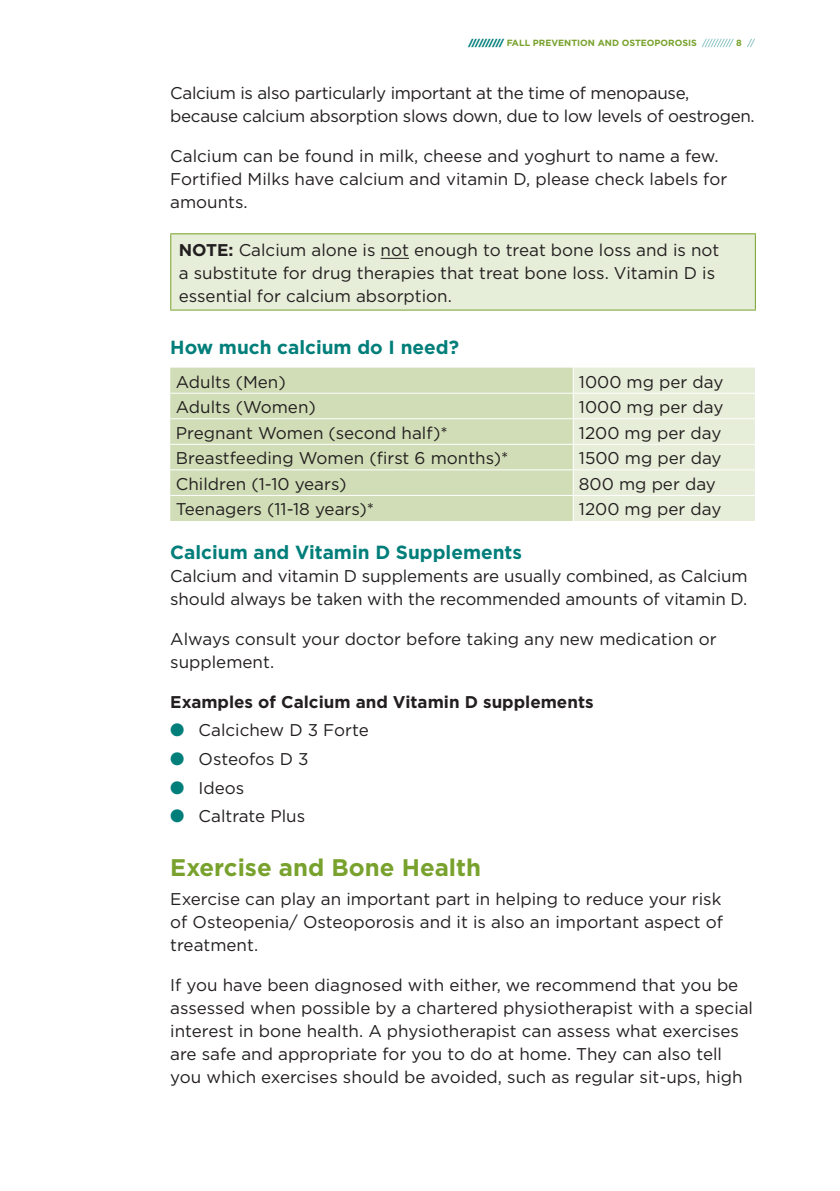
<style>
.page{position:relative;width:840px;height:1191px;background:#fff}
.page>*{position:absolute;margin:0;border:0;box-sizing:border-box;transform-origin:0 0}
.t1{font:700 24px "Gotham";color:#78a22d}
.t2{font:700 19px "Gotham";color:#007e7a}
.t3{font:17px/23px "Gotham";color:#231f20}
.t4{font:17px/23px "Gotham";letter-spacing:-.02em;color:#231f20}
.t5{font:700 17px "Gotham";color:#231f20}
.t6{font:700 9px "Gotham";color:#78a22d}
.t7{font:300 9px "Gotham";color:#007e7a}
.s1{font-weight:900;color:#007e7a}
.s2{font-weight:700;color:#78a22d}
.s3{font-weight:700}
.s4{color:#007e7a}
</style>
<div class="page">
<div style="left:171px;top:234px;width:584px;height:76px;background:#e6edd8"></div>
<hr style="left:170px;top:233px;width:585px;height:1px;background:#78a22d">
<hr style="left:170px;top:234px;width:1px;height:75px;background:#78a22d">
<hr style="left:754px;top:234px;width:1px;height:75px;background:#78a22d">
<hr style="left:170px;top:309px;width:585px;height:1px;background:#78a22d">
<svg style="left:380px;top:258px;width:29px;height:1px"></svg>
<div style="left:170px;top:367px;width:402px;height:154px;background:#d0ddb6"></div>
<hr style="left:170px;top:393px;width:403px;height:1px;background:#fff">
<hr style="left:170px;top:418px;width:403px;height:1px;background:#fff">
<hr style="left:170px;top:444px;width:403px;height:1px;background:#fff">
<hr style="left:170px;top:469px;width:403px;height:1px;background:#fff">
<hr style="left:170px;top:495px;width:403px;height:1px;background:#fff">
<svg style="left:572px;top:367px;width:182px;height:154px;background:#e6edd8"></svg>
<p class="t6" style="left:468px;top:38px;width:187px"><span class="s1">//////////</span> Fall Preventio n and Osteopo</p>
<p class="t7" style="left:667px;top:38px;width:88px"><span class="s2">r o s i s</span> ////////// <span class="s2">8</span> //</p>
<p class="t4" style="left:170px;top:81px;width:585px">Calcium is also particularly important at the time of menopause, because calcium absorption slows down, due to low levels of oestrogen.</p>
<p class="t3" style="left:170px;top:144px;width:558px">Calcium can be found in milk, cheese and yoghurt to name a few.<br>Fortified Milks have calcium and vitamin D, please check labels for amounts.</p>
<p class="t3" style="left:179px;top:238px;width:542px"><span class="s3">NOTE:</span> Calcium alone is not enough to treat bone loss and is not a substitute for drug therapies that treat bone loss. Vitamin D is essential for calcium absorption.</p>
<p class="t2" style="left:170px;top:336px;width:290px">How much calcium do I need?</p>
<p class="t3" style="left:176px;top:370px;width:111px">Adults (Men)</p>
<p class="t3" style="left:578px;top:370px;width:146px">1000 mg per day</p>
<p class="t3" style="left:176px;top:395px;width:141px">Adults (Women)</p>
<p class="t3" style="left:578px;top:395px;width:146px">1000 mg per day</p>
<p class="t3" style="left:176px;top:421px;width:273px">Pregnant Women (second half)*</p>
<p class="t3" style="left:578px;top:421px;width:144px">1200 mg per day</p>
<p class="t3" style="left:176px;top:446px;width:334px">Breastfeeding Women (first 6 months)*</p>
<p class="t3" style="left:578px;top:446px;width:144px">1500 mg per day</p>
<p class="t3" style="left:176px;top:472px;width:172px">Children (1-10 years)</p>
<p class="t3" style="left:578px;top:472px;width:138px">800 mg per day</p>
<p class="t3" style="left:176px;top:497px;width:200px">Teenagers (11-18 years)*</p>
<p class="t3" style="left:578px;top:497px;width:144px">1200 mg per day</p>
<p class="t2" style="left:170px;top:541px;width:353px">Calcium and Vitamin D Supplements</p>
<p class="t3" style="left:170px;top:564px;width:578px">Calcium and vitamin D supplements are usually combined, as Calcium should always be taken with the recommended amounts of vitamin D.</p>
<p class="t3" style="left:170px;top:627px;width:547px">Always consult your doctor before taking any new medication or supplement.</p>
<p class="t5" style="left:170px;top:692px;width:424px">Examples of Calcium and Vitamin D supplements</p>
<p class="t3" style="left:170px;top:718px;width:200px"><span class="s4">●</span> Calcichew D 3 Forte</p>
<p class="t3" style="left:170px;top:747px;width:140px"><span class="s4">●</span> Osteofos D 3</p>
<p class="t3" style="left:170px;top:776px;width:76px"><span class="s4">●</span> Ideos</p>
<p class="t3" style="left:170px;top:804px;width:136px"><span class="s4">●</span> Caltrate Plus</p>
<h1 class="t1" style="left:170px;top:853px;width:312px">Exercise and Bone Health</h1>
<p class="t3" style="left:170px;top:887px;width:554px;text-align:justify">Exercise can play an important part in helping to reduce your risk of Osteopenia/ Osteoporosis and it is also an important aspect of treatment.</p>
<p class="t3" style="left:170px;top:973px;width:584px">If you have been diagnosed with either, we recommend that you be assessed when possible by a chartered physiotherapist with a special interest in bone health. A physiotherapist can assess what exercises are safe and appropriate for you to do at home. They can also tell you which exercises should be avoided, such as regular sit-ups, high</p>
</div>
